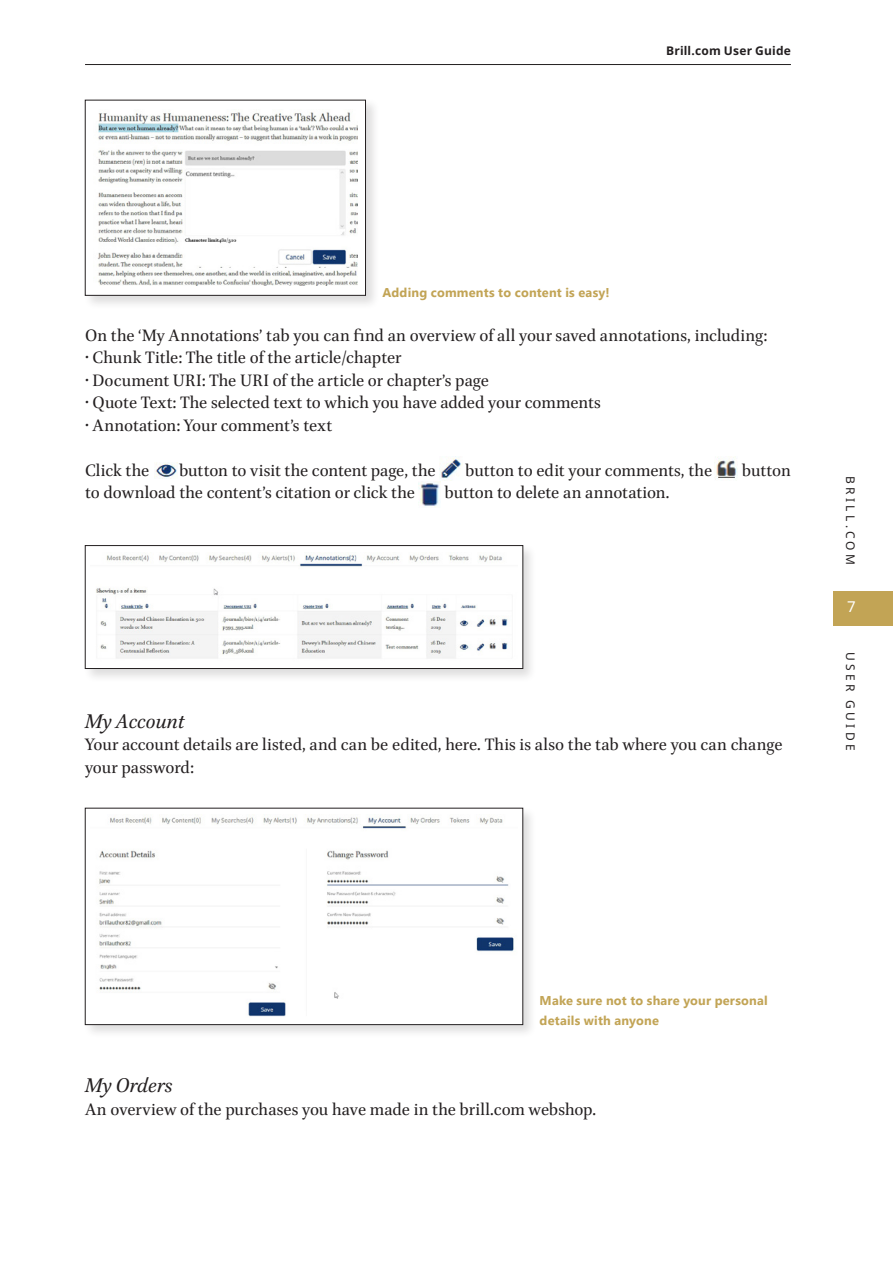
<style>
.page{position:relative;width:893px;height:1263px;background:#fff}
.page>*{position:absolute;margin:0;border:0;box-sizing:border-box;transform-origin:0 0}
.subtitle_cursief_kop{font:italic 22.5px "Brill";color:#231f20}
.Plain_Text{font:18.75px/22.5px "Brill";color:#231f20}
.t1{font:15px "Noto Sans";color:#fff}
.Productinfo_Seg_8_10{font:700 12.75px/19.5px "Segoe UI";letter-spacing:.015em;color:#c2a455}
.t2{font:12px "Noto Sans";letter-spacing:.265em;color:#231f20}
.t3{font:700 12px "Noto Sans";letter-spacing:.015em;color:#231f20}
</style>
<div class="page">
<hr style="left:85px;top:64px;width:706px;height:1px;background:#231f20">
<div style="left:833px;top:591px;width:60px;height:34px;background:#c2a455"></div>
<div style="left:83px;top:98px;width:297px;height:212px;background:#231f20;opacity:.15"></div>
<div style="left:85px;top:100px;width:280px;height:195px;background:#fff"></div>
<img style="left:98px;top:112px;width:259px;height:174px">
<div style="left:85px;top:100px;width:281px;height:196px;border:1px solid #231f20"></div>
<div style="left:83px;top:543px;width:454px;height:140px;background:#231f20;opacity:.15"></div>
<div style="left:85px;top:546px;width:438px;height:122px;background:#fff"></div>
<img style="left:96px;top:554px;width:412px;height:105px">
<div style="left:85px;top:545px;width:438px;height:124px;border:1px solid #231f20"></div>
<div style="left:83px;top:806px;width:454px;height:233px;background:#231f20;opacity:.15"></div>
<div style="left:85px;top:808px;width:438px;height:216px;background:#fff"></div>
<img style="left:99px;top:814px;width:415px;height:203px">
<div style="left:85px;top:808px;width:438px;height:217px;border:1px solid #231f20"></div>
<img style="left:418px;top:483px;width:22px;height:24px">
<img style="left:439px;top:456px;width:22px;height:24px">
<img style="left:715px;top:458px;width:22px;height:22px">
<img style="left:155px;top:462px;width:22px;height:16px">
<p class="t3" style="left:666px;top:43px;width:126px">Brill.com User Guide</p>
<p class="Productinfo_Seg_8_10" style="left:382px;top:282px;width:229px">Adding comments to content is easy!</p>
<p class="Plain_Text" style="left:85px;top:325px;width:684px">On the ‘My Annotations’ tab you can find an overview of all your saved annotations, including:</p>
<p class="Plain_Text" style="left:85px;top:347px;width:318px">• Chunk Title: The title of the article/chapter</p>
<p class="Plain_Text" style="left:85px;top:370px;width:405px">• Document URI: The URI of the article or chapter’s page</p>
<p class="Plain_Text" style="left:85px;top:392px;width:517px">• Quote Text: The selected text to which you have added your comments</p>
<p class="Plain_Text" style="left:85px;top:415px;width:249px">• Annotation: Your comment’s text</p>
<p class="Plain_Text" style="left:85px;top:460px;width:66px">Click the</p>
<p class="Plain_Text" style="left:179px;top:460px;width:258px">button to visit the content page, the</p>
<p class="Plain_Text" style="left:465px;top:460px;width:248px">button to edit your comments, the</p>
<p class="Plain_Text" style="left:742px;top:460px;width:50px">button</p>
<p class="Plain_Text" style="left:85px;top:482px;width:331px">to download the content’s citation or click the</p>
<p class="Plain_Text" style="left:445px;top:482px;width:226px">button to delete an annotation.</p>
<p class="subtitle_cursief_kop" style="left:85px;top:706px;width:101px">My Account</p>
<p class="Plain_Text" style="left:85px;top:734px;width:699px">Your account details are listed, and can be edited, here. This is also the tab where you can change your password:</p>
<p class="t2" style="left:859px;top:476px;width:90px;rotate:90deg">BRILL.COM</p>
<p class="t1" style="left:847px;top:596px;width:10px">7</p>
<p class="t2" style="left:859px;top:652px;width:99px;rotate:90deg">USER GUIDE</p>
<p class="Productinfo_Seg_8_10" style="left:540px;top:990px;width:230px">Make sure not to share your personal details with anyone</p>
<p class="subtitle_cursief_kop" style="left:85px;top:1070px;width:89px">My Orders</p>
<p class="Plain_Text" style="left:85px;top:1098px;width:513px">An overview of the purchases you have made in the brill.com webshop.</p>
</div>
